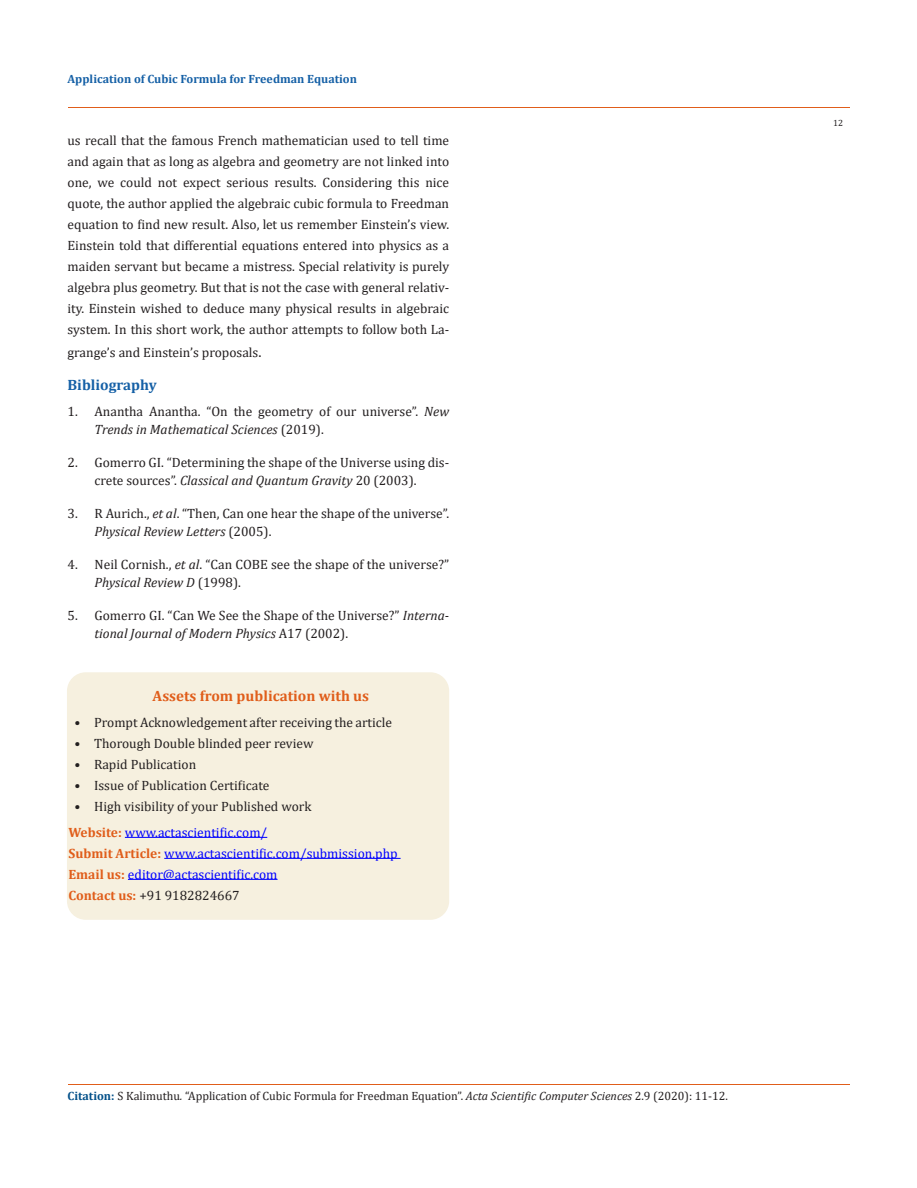
<style>
.page{position:relative;width:917px;height:1188px;background:#fff}
.page>*{position:absolute;margin:0;border:0;box-sizing:border-box;transform-origin:0 0}
.t1{font:700 15px "Cambria";color:#e05d1a}
.t2{font:700 15px "Cambria";color:#1560a6}
.t3{font:13.5px/21px "Cambria";color:#231f20}
.t4{font:13.5px "Cambria";color:#00f}
.t5{font:12px "Cambria";color:#231f20}
.t6{font:700 12px "Cambria";color:#1560a6}
.t7{font:9px "Cambria";color:#231f20}
.s1{font-size:15px}
.s2{font-style:italic}
.s3{font-weight:700;color:#e05d1a}
.s4{font-weight:700;color:#035089}
</style>
<div class="page">
<hr style="left:68px;top:108px;width:781px;height:1px;background:#e05d1a">
<hr style="left:68px;top:1084px;width:781px;height:1px;background:#e05d1a">
<div style="left:68px;top:673px;width:380px;height:246px;background:#f6f0df;border-radius:18px"></div>
<div style="left:67px;top:672px;width:382px;height:248px;border:2px solid #f6f0df;border-radius:18px"></div>
<hr style="left:125px;top:837px;width:142px;height:1px;background:#00f">
<hr style="left:164px;top:858px;width:236px;height:1px;background:#00f">
<hr style="left:128px;top:879px;width:149px;height:1px;background:#00f">
<p class="t6" style="left:68px;top:70px;width:291px">Application of Cubic Formula for Freedman Equation</p>
<p class="t3" style="left:68px;top:130px;width:383px;text-align:justify">us recall that the famous French mathematician used to tell time and again that as long as algebra and geometry are not linked into one, we could not expect serious results. Considering this nice quote, the author applied the algebraic cubic formula to Freedman equation to find new result. Also, let us remember Einstein’s view.<br>Einstein told that differential equations entered into physics as a maiden servant but became a mistress. Special relativity is purely algebra plus geometry. But that is not the case with general relativ&shy;ity. Einstein wished to deduce many physical results in algebraic system. In this short work, the author attempts to follow both La-</p>
<p class="t3" style="left:68px;top:342px;width:195px">grange’s and Einstein’s proposals<span class="s1">.</span></p>
<p class="t2" style="left:68px;top:374px;width:91px">Bibliography</p>
<p class="t3" style="left:94px;top:402px;width:356px;line-height:18px;text-indent:-27px">1. Anantha Anantha. “On the geometry of our universe”. <span class="s2">New<br>Trends in Mathematical Sciences</span> (2019).</p>
<p class="t3" style="left:68px;top:453px;width:383px;line-height:18px;text-align:center">2. Gomerro GI. “Determining the shape of the Universe using dis&shy;crete sources”. <span class="s2">Classical and Quantum Gravity</span> 20 (2003).</p>
<p class="t3" style="left:94px;top:504px;width:356px;line-height:18px;text-indent:-27px">3. R Aurich., <span class="s2">et al</span>. “Then, Can one hear the shape of the universe”.<br><span class="s2">Physical Review Letters</span> (2005).</p>
<p class="t3" style="left:94px;top:555px;width:356px;line-height:18px;text-indent:-27px">4. Neil Cornish., <span class="s2">et al</span>. “Can COBE see the shape of the universe?”<br><span class="s2">Physical Review D</span> (1998).</p>
<p class="t3" style="left:94px;top:606px;width:356px;line-height:18px;text-indent:-27px">5. Gomerro GI. “Can We See the Shape of the Universe?” <span class="s2">Interna&shy;tional Journal of Modern Physics</span> A17 (2002).</p>
<p class="t1" style="left:153px;top:686px;width:218px">Assets from publication with us</p>
<p class="t3" style="left:75px;top:712px;width:319px">• Prompt Acknowledgement after receiving the article</p>
<p class="t3" style="left:75px;top:733px;width:240px">• Thorough Double blinded peer review</p>
<p class="t3" style="left:75px;top:754px;width:123px">• Rapid Publication</p>
<p class="t3" style="left:75px;top:775px;width:196px">• Issue of Publication Certificate</p>
<p class="t3" style="left:75px;top:796px;width:238px">• High visibility of your Published work</p>
<p class="t4" style="left:68px;top:824px;width:200px"><span class="s3">Website:</span> www.actascientific.com/</p>
<p class="t4" style="left:68px;top:845px;width:330px"><span class="s3">Submit Article:</span> www.actascientific.com/submission.php</p>
<p class="t4" style="left:68px;top:866px;width:210px"><span class="s3">Email us:</span> editor@actascientific.com</p>
<p class="t3" style="left:68px;top:884px;width:173px"><span class="s3">Contact us:</span> +91 9182824667</p>
<p class="t5" style="left:68px;top:1089px;width:661px"><span class="s4">Citation:</span> S Kalimuthu<span class="s2">.</span> “Application of Cubic Formula for Freedman Equation”. <span class="s2">Acta Scientific Computer Sciences</span> 2.9 (2020): 11-12.</p>
<p class="t7" style="left:833px;top:118px;width:11px">12</p>
</div>
